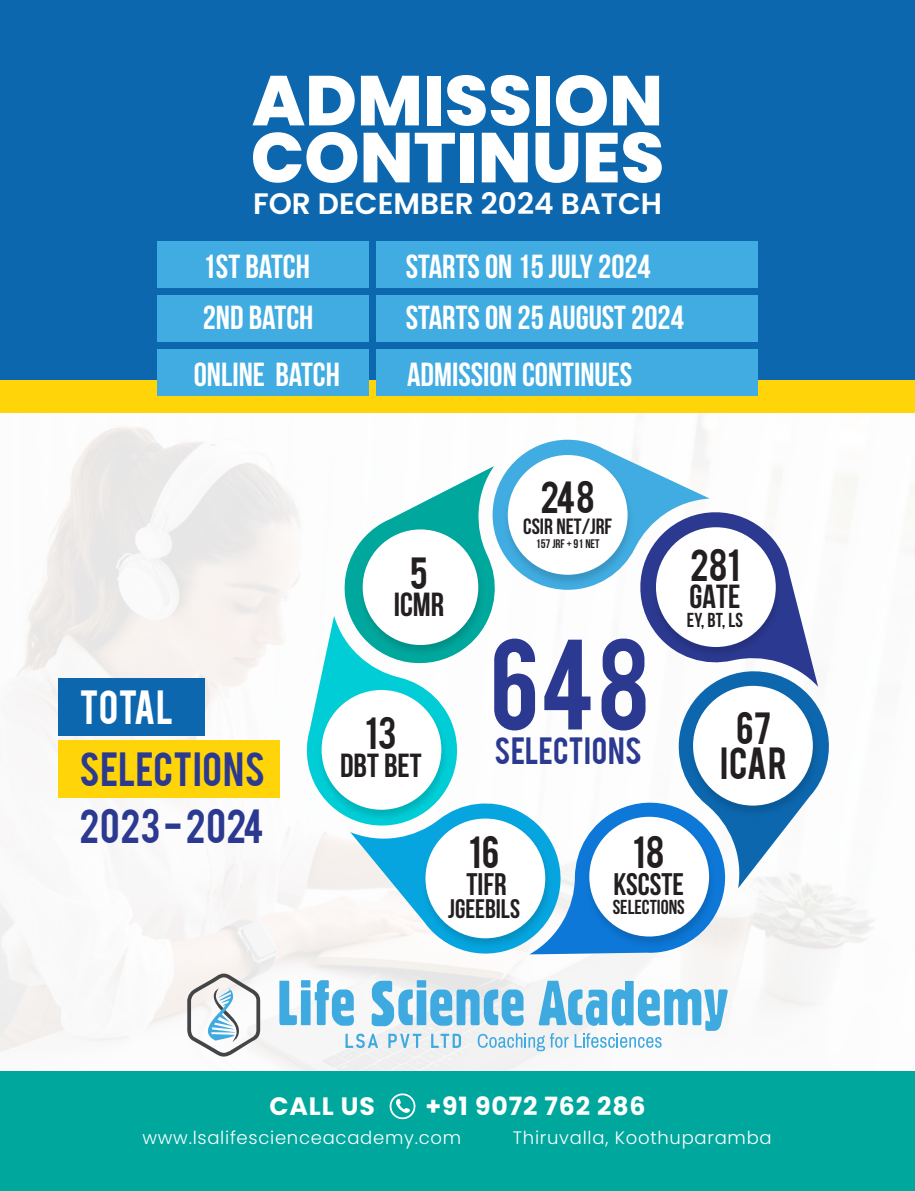
<style>
.page{position:relative;width:915px;height:1191px;background:#fff}
.page>*{position:absolute;margin:0;border:0;box-sizing:border-box;transform-origin:0 0}
.t1{font:100.8px "Bebas";color:#2b3990}
.t2{font:800 70.35px/57px "Poppins";color:#fff}
.t3{font:37.65px "Bebas";letter-spacing:.015em;color:#2b3990}
.t4{font:37.65px "Bebas";color:#fff}
.t5{font:35.4px/34.7px "Bebas";letter-spacing:.015em;color:#231f20;text-align:center}
.t6{font:700 33.3px "Bebas Neue";color:#231f20}
.t7{font:700 33.15px "Bebas Neue";color:#fff}
.t8{font:700 31.05px "Bebas Neue";color:#231f20}
.t9{font:29.85px "Bebas";letter-spacing:.015em;color:#2b3990}
.t10{font:600 29.55px "Poppins";color:#fff}
.t11{font:700 26.7px "Bebas Neue";color:#231f20}
.t12{font:700 25.2px "Poppins";letter-spacing:.035em;color:#fff}
.t13{font:700 22.05px "Bebas Neue";color:#231f20}
.t14{font:700 20.1px "Bebas Neue";color:#231f20}
.t15{font:300 18px "Poppins";letter-spacing:.04em;color:#fff}
.t16{font:700 12.45px "Bebas Neue";color:#231f20}
</style>
<div class="page">
<div style="left:0;top:1071px;width:914px;height:120px;background:#00a79d"></div>
<div style="left:0;top:0;width:914px;height:397px;background:#0c67ae"></div>
<svg style="left:306px;top:440px;width:529px;height:524px"></svg>
<img style="left:454px;top:414px;width:228px;height:220px">
<div style="left:507px;top:455px;width:120px;height:120px;background:#fff;border-radius:50%"></div>
<img style="left:602px;top:478px;width:228px;height:228px">
<div style="left:655px;top:527px;width:120px;height:120px;background:#fff;border-radius:50%"></div>
<img style="left:639px;top:637px;width:228px;height:228px">
<div style="left:692px;top:686px;width:120px;height:119px;background:#fff;border-radius:50%"></div>
<img style="left:536px;top:768px;width:228px;height:228px">
<div style="left:589px;top:816px;width:119px;height:120px;background:#fff;border-radius:50%"></div>
<img style="left:372px;top:769px;width:228px;height:229px">
<div style="left:425px;top:818px;width:120px;height:120px;background:#fff;border-radius:50%"></div>
<img style="left:268px;top:641px;width:228px;height:228px">
<div style="left:321px;top:690px;width:120px;height:119px;background:#fff;border-radius:50%"></div>
<img style="left:309px;top:480px;width:224px;height:224px">
<div style="left:362px;top:529px;width:116px;height:116px;background:#fff;border-radius:50%"></div>
<div style="left:375px;top:241px;width:382px;height:47px;background:#41ace1"></div>
<div style="left:157px;top:241px;width:211px;height:47px;background:#41ace1"></div>
<div style="left:375px;top:295px;width:382px;height:46px;background:#41ace1"></div>
<div style="left:157px;top:295px;width:211px;height:46px;background:#41ace1"></div>
<svg style="left:389px;top:1093px;width:26px;height:26px"></svg>
<svg style="left:187px;top:973px;width:73px;height:83px"></svg>
<svg style="left:279px;top:980px;width:18px;height:45px"></svg>
<div style="left:301px;top:990px;width:9px;height:35px;background:#3faae0"></div>
<div style="left:301px;top:980px;width:9px;height:7px;background:#3faae0"></div>
<div style="left:416px;top:990px;width:10px;height:35px;background:#3faae0"></div>
<div style="left:416px;top:980px;width:10px;height:7px;background:#3faae0"></div>
<svg style="left:314px;top:980px;width:40px;height:45px"></svg>
<svg style="left:371px;top:980px;width:42px;height:46px"></svg>
<svg style="left:345px;top:1033px;width:33px;height:15px"></svg>
<svg style="left:388px;top:1033px;width:33px;height:15px"></svg>
<svg style="left:430px;top:980px;width:297px;height:71px"></svg>
<div style="left:0;top:380px;width:914px;height:33px;background:#ffd408"></div>
<div style="left:58px;top:678px;width:147px;height:58px;background:#0c67ae"></div>
<div style="left:58px;top:740px;width:221px;height:58px;background:#ffd408"></div>
<div style="left:375px;top:349px;width:382px;height:47px;background:#41ace1"></div>
<div style="left:157px;top:349px;width:211px;height:47px;background:#41ace1"></div>
<h2 class="t2" style="left:251px;top:73px;width:415px">ADMISSION<br>CONTINUES</h2>
<p class="t10" style="left:253px;top:186px;width:410px">FOR DECEMBER 2024 BATCH</p>
<p class="t7" style="left:203px;top:248px;width:108px">1ST BATCH</p>
<p class="t7" style="left:405px;top:248px;width:246px">STARTS ON 15 JULY 2024</p>
<p class="t7" style="left:203px;top:300px;width:112px">2ND BATCH</p>
<p class="t7" style="left:405px;top:300px;width:279px">STARTS ON 25 AUGUST 2024</p>
<p class="t7" style="left:194px;top:356px;width:148px">ONLINE BATCH</p>
<p class="t7" style="left:407px;top:356px;width:227px">ADMISSION CONTINUES</p>
<p class="t4" style="left:80px;top:680px;width:95px">TOTAL</p>
<p class="t3" style="left:80px;top:742px;width:187px">SELECTIONS</p>
<p class="t5" style="left:410px;top:553px;width:19px">5</p>
<p class="t6" style="left:393px;top:586px;width:52px">ICMR</p>
<p class="t5" style="left:365px;top:714px;width:33px">13</p>
<p class="t6" style="left:340px;top:747px;width:83px">DBT BET</p>
<p class="t5" style="left:540px;top:477px;width:56px">248</p>
<p class="t13" style="left:523px;top:514px;width:90px">CSIR NET/JRF</p>
<p class="t16" style="left:535px;top:537px;width:65px">157 JRF + 91 NET</p>
<h1 class="t1" style="left:489px;top:611px;width:162px">648</h1>
<p class="t9" style="left:494px;top:729px;width:148px">SELECTIONS</p>
<p class="t5" style="left:690px;top:545px;width:51px">281</p>
<p class="t6" style="left:689px;top:578px;width:52px">GATE</p>
<p class="t14" style="left:686px;top:608px;width:57px">EY, BT, LS</p>
<p class="t5" style="left:720px;top:708px;width:69px">67<br>ICAR</p>
<p class="t3" style="left:80px;top:798px;width:186px">2023 - 2024</p>
<p class="t5" style="left:468px;top:832px;width:32px">16</p>
<p class="t8" style="left:466px;top:867px;width:42px">TIFR</p>
<p class="t11" style="left:448px;top:894px;width:73px">JGEEBILS</p>
<p class="t5" style="left:632px;top:832px;width:33px">18</p>
<p class="t8" style="left:613px;top:867px;width:72px">KSCSTE</p>
<p class="t14" style="left:612px;top:895px;width:73px">SELECTIONS</p>
<p class="t12" style="left:269px;top:1092px;width:107px">CALL US</p>
<p class="t12" style="left:425px;top:1092px;width:221px">+91 9072 762 286</p>
<p class="t15" style="left:142px;top:1127px;width:320px">www.lsalifescienceacademy.com</p>
<p class="t15" style="left:512px;top:1127px;width:260px">Thiruvalla, Koothuparamba</p>
</div>
